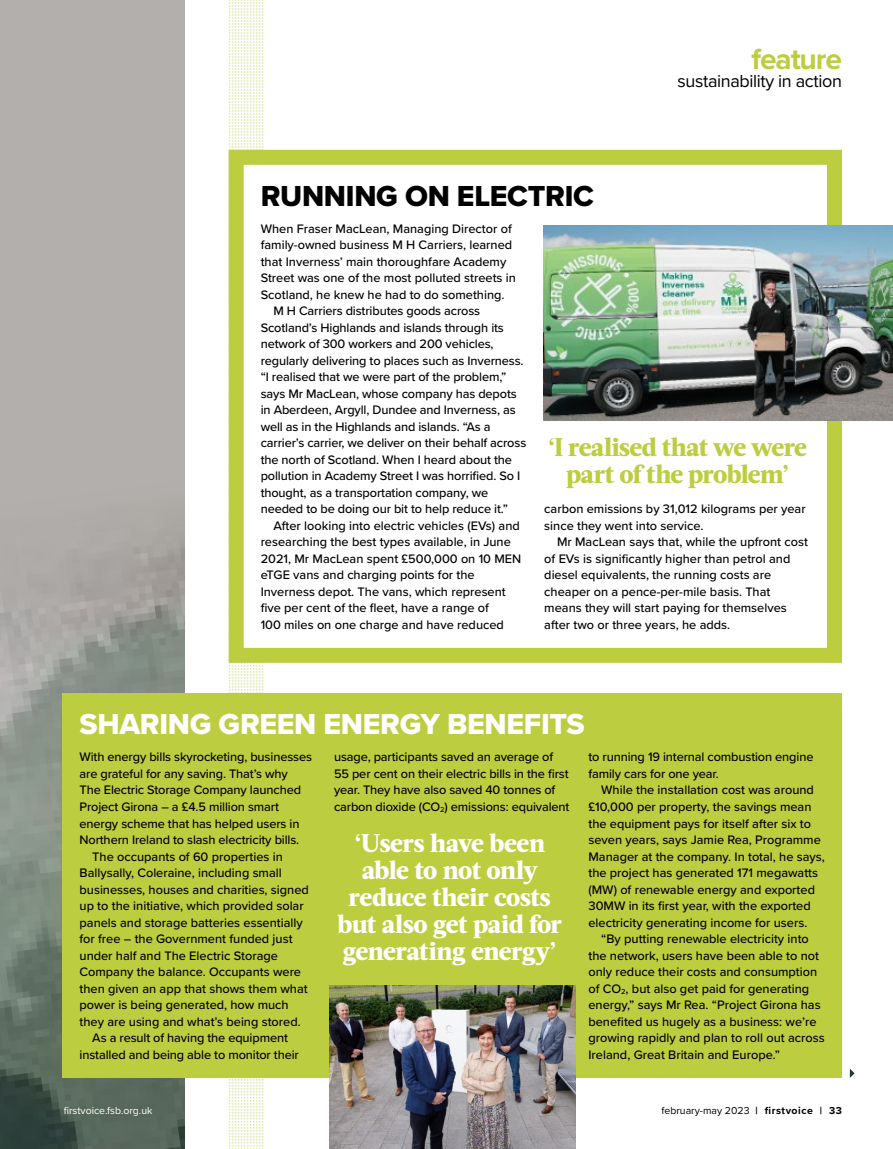
<style>
.page{position:relative;width:893px;height:1149px;background:#fff}
.page>*{position:absolute;margin:0;border:0;box-sizing:border-box;transform-origin:0 0}
.t1{font:30px "Proxima Nova Extrabld";letter-spacing:-.01em;color:#fff}
.t2{font:30px "Proxima Nova Extrabld";letter-spacing:-.01em;color:#000}
.t3{font:700 30px "Proxima Nova";letter-spacing:-.04em;color:#bdcd40}
.t4{font:800 25.5px/27px "Acta";letter-spacing:-.02em;color:#fff;text-align:center}
.t5{font:800 25.5px/27px "Acta";letter-spacing:-.03em;color:#bdcd40;text-align:center}
.t6{font:18px "Proxima Nova";letter-spacing:-.02em;color:#000}
.t7{font:500 12.75px/16.5px "Proxima Nova";color:#000}
.t8{font:10.5px "Proxima Nova";color:#000}
.t9{font:10.5px "Proxima Nova";color:#fff}
.s1{font-weight:700}
</style>
<div class="page">
<div style="left:0;top:0;width:184px;height:1148px;background:#b3afac"></div>
<img style="left:0;top:522px;width:184px;height:626px">
<svg style="left:229px;top:0;width:34px;height:1147px"></svg>
<svg style="left:850px;top:1069px;width:5px;height:8px"></svg>
<div style="left:236px;top:157px;width:598px;height:498px;background:#fff"></div>
<div style="left:229px;top:150px;width:613px;height:512px;border:15px solid #bdcd40"></div>
<div style="left:63px;top:693px;width:779px;height:384px;background:#bdcd40"></div>
<img style="left:544px;top:225px;width:349px;height:195px">
<img style="left:329px;top:985px;width:247px;height:163px">
<h1 class="t3" style="left:752px;top:37px;width:92px">feature</h1>
<h3 class="t6" style="left:677px;top:68px;width:166px">sustainability in action</h3>
<h1 class="t2" style="left:261px;top:173px;width:335px">RUNNING ON ELECTRIC</h1>
<p class="t7" style="left:261px;top:219px;width:253px">When Fraser MacLean, Managing Director of</p>
<p class="t7" style="left:261px;top:236px;width:253px">family-owned business M H Carriers, learned</p>
<p class="t7" style="left:261px;top:252px;width:247px">that Inverness’ main thoroughfare Academy</p>
<p class="t7" style="left:261px;top:269px;width:257px">Street was one of the most polluted streets in</p>
<p class="t7" style="left:261px;top:285px;width:245px">Scotland, he knew he had to do something.</p>
<p class="t7" style="left:273px;top:302px;width:208px">M H Carriers distributes goods across</p>
<p class="t7" style="left:261px;top:318px;width:245px">Scotland’s Highlands and islands through its</p>
<p class="t7" style="left:261px;top:335px;width:234px">network of 300 workers and 200 vehicles,</p>
<p class="t7" style="left:261px;top:351px;width:264px">regularly delivering to places such as Inverness.</p>
<p class="t7" style="left:261px;top:368px;width:247px">“I realised that we were part of the problem,”</p>
<p class="t7" style="left:261px;top:384px;width:258px">says Mr MacLean, whose company has depots</p>
<p class="t7" style="left:261px;top:401px;width:257px">in Aberdeen, Argyll, Dundee and Inverness, as</p>
<p class="t7" style="left:261px;top:417px;width:232px">well as in the Highlands and islands. “As a</p>
<p class="t7" style="left:261px;top:434px;width:267px">carrier’s carrier, we deliver on their behalf across</p>
<p class="t7" style="left:261px;top:450px;width:253px">the north of Scotland. When I heard about the</p>
<p class="t7" style="left:261px;top:467px;width:261px">pollution in Academy Street I was horrified. So I</p>
<p class="t7" style="left:261px;top:483px;width:229px">thought, as a transportation company, we</p>
<p class="t7" style="left:261px;top:500px;width:249px">needed to be doing our bit to help reduce it.”</p>
<p class="t7" style="left:273px;top:516px;width:248px">After looking into electric vehicles (EVs) and</p>
<p class="t7" style="left:261px;top:533px;width:252px">researching the best types available, in June</p>
<p class="t7" style="left:261px;top:549px;width:262px">2021, Mr MacLean spent £500,000 on 10 MEN</p>
<p class="t7" style="left:261px;top:566px;width:216px">eTGE vans and charging points for the</p>
<p class="t7" style="left:261px;top:582px;width:247px">Inverness depot. The vans, which represent</p>
<p class="t7" style="left:261px;top:599px;width:230px">five per cent of the fleet, have a range of</p>
<p class="t7" style="left:261px;top:615px;width:245px">100 miles on one charge and have reduced</p>
<h2 class="t5" style="left:548px;top:433px;width:260px">‘I realised that we were part of the problem’</h2>
<p class="t7" style="left:544px;top:500px;width:263px">carbon emissions by 31,012 kilograms per year since they went into service.</p>
<p class="t7" style="left:544px;top:533px;width:265px;text-indent:13px">Mr MacLean says that, while the upfront cost of EVs is significantly higher than petrol and diesel equivalents, the running costs are cheaper on a pence-per-mile basis. That means they will start paying for themselves after two or three years, he adds.</p>
<h1 class="t1" style="left:80px;top:701px;width:507px">SHARING GREEN ENERGY BENEFITS</h1>
<p class="t7" style="left:80px;top:748px;width:234px">With energy bills skyrocketing, businesses</p>
<p class="t7" style="left:80px;top:764px;width:210px">are grateful for any saving. That’s why</p>
<p class="t7" style="left:80px;top:781px;width:223px">The Electric Storage Company launched</p>
<p class="t7" style="left:80px;top:797px;width:201px">Project Girona – a £4.5 million smart</p>
<p class="t7" style="left:80px;top:814px;width:221px">energy scheme that has helped users in</p>
<p class="t7" style="left:80px;top:830px;width:221px">Northern Ireland to slash electricity bills.</p>
<p class="t7" style="left:92px;top:847px;width:192px">The occupants of 60 properties in</p>
<p class="t7" style="left:80px;top:863px;width:204px">Ballysally, Coleraine, including small</p>
<p class="t7" style="left:80px;top:880px;width:231px">businesses, houses and charities, signed</p>
<p class="t7" style="left:80px;top:896px;width:226px">up to the initiative, which provided solar</p>
<p class="t7" style="left:80px;top:913px;width:225px">panels and storage batteries essentially</p>
<p class="t7" style="left:80px;top:929px;width:215px">for free – the Government funded just</p>
<p class="t7" style="left:80px;top:946px;width:200px">under half and The Electric Storage</p>
<p class="t7" style="left:80px;top:962px;width:223px">Company the balance. Occupants were</p>
<p class="t7" style="left:80px;top:979px;width:230px">then given an app that shows them what</p>
<p class="t7" style="left:80px;top:995px;width:211px">power is being generated, how much</p>
<p class="t7" style="left:80px;top:1012px;width:223px">they are using and what’s being stored.</p>
<p class="t7" style="left:92px;top:1028px;width:197px">As a result of having the equipment</p>
<p class="t7" style="left:80px;top:1045px;width:221px">installed and being able to monitor their</p>
<p class="t7" style="left:334px;top:748px;width:237px">usage, participants saved an average of 55 per cent on their electric bills in the first year. They have also saved 40 tonnes of carbon dioxide (CO<sub>2</sub>) emissions: equivalent</p>
<p class="t7" style="left:588px;top:748px;width:227px">to running 19 internal combustion engine family cars for one year.</p>
<p class="t7" style="left:588px;top:781px;width:238px;text-indent:13px">While the installation cost was around £10,000 per property, the savings mean the equipment pays for itself after six to seven years, says Jamie Rea, Programme Manager at the company. In total, he says, the project has generated 171 megawatts (MW) of renewable energy and exported 30MW in its first year, with the exported electricity generating income for users.</p>
<p class="t7" style="left:588px;top:929px;width:238px;text-indent:13px">“By putting renewable electricity into the network, users have been able to not only reduce their costs and consumption of CO<sub>2</sub>, but also get paid for generating energy,” says Mr Rea. “Project Girona has benefited us hugely as a business: we’re growing rapidly and plan to roll out across Ireland, Great Britain and Europe.”</p>
<h2 class="t4" style="left:337px;top:829px;width:226px">‘Users have been able to not only reduce their costs but also get paid for generating energy’</h2>
<p class="t9" style="left:64px;top:1102px;width:90px">firstvoice.fsb.org.uk</p>
<p class="t8" style="left:661px;top:1102px;width:182px">february-may 2023 <span class="s1">| firstvoice | 33</span></p>
</div>
